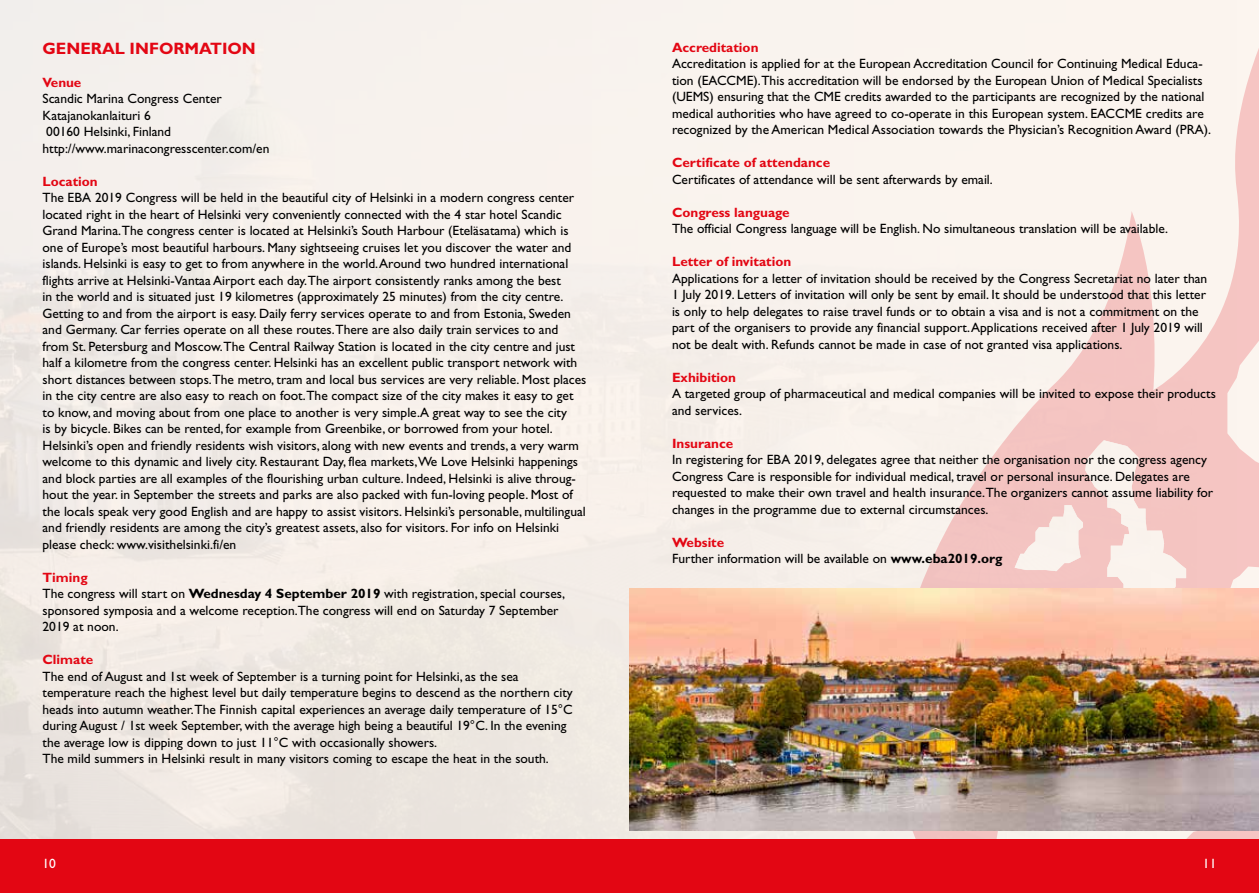
<style>
.page{position:relative;width:1259px;height:893px;background:#fff}
.page>*{position:absolute;margin:0;border:0;box-sizing:border-box;transform-origin:0 0}
.t1{font:700 16.5px "Gill Sans Std";color:#e30613}
.t2{font:13.5px/16.5px "Gill Sans Std";color:#000}
.t3{font:700 13.5px "Gill Sans Std";color:#e30613}
.t4{font:13.5px "Gill Sans Std";color:#fff}
.s1{font-weight:700;color:#e30613}
.s2{font-weight:700}
</style>
<div class="page">
<svg style="left:891px;top:0;width:368px;height:839px;fill:#faf4ee"></svg>
<svg style="left:1014px;top:440px;width:172px;height:149px"></svg>
<div style="left:0;top:839px;width:1259px;height:54px;background:#e30613"></div>
<img style="left:629px;top:589px;width:630px;height:241px">
<p class="t1" style="left:43px;top:39px;width:215px">GENERAL INFORMATION</p>
<p class="t3" style="left:43px;top:74px;width:40px">Venue</p>
<p class="t2" style="left:43px;top:91px;width:228px">Scandic Marina Congress Center<br>Katajanokanlaituri 6<br>00160 Helsinki, Finland http://www.marinacongresscenter.com/en</p>
<p class="t3" style="left:43px;top:173px;width:57px">Location</p>
<p class="t2" style="left:43px;top:190px;width:545px">The EBA 2019 Congress will be held in the beautiful city of Helsinki in a modern congress center located right in the heart of Helsinki very conveniently connected with the 4 star hotel Scandic Grand Marina.The congress center is located at Helsinki’s South Harbour (Eteläsatama) which is one of Europe’s most beautiful harbours. Many sightseeing cruises let you discover the water and islands. Helsinki is easy to get to from anywhere in the world. Around two hundred international flights arrive at Helsinki-Vantaa Airport each day.The airport consistently ranks among the best<br>in the world and is situated just 19 kilometres (approximately 25 minutes) from the city centre.<br>Getting to and from the airport is easy. Daily ferry services operate to and from Estonia, Sweden and Germany. Car ferries operate on all these routes.There are also daily train services to and from St. Petersburg and Moscow.The Central Railway Station is located in the city centre and just half a kilometre from the congress center. Helsinki has an excellent public transport network with short distances between stops.The metro, tram and local bus services are very reliable. Most places in the city centre are also easy to reach on foot.The compact size of the city makes it easy to get to know, and moving about from one place to another is very simple.A great way to see the city<br>is by bicycle. Bikes can be rented, for example from Greenbike, or borrowed from your hotel.<br>Helsinki’s open and friendly residents wish visitors, along with new events and trends, a very warm welcome to this dynamic and lively city. Restaurant Day, flea markets,We Love Helsinki happenings and block parties are all examples of the flourishing urban culture. Indeed, Helsinki is alive throug&shy;hout the year. in September the streets and parks are also packed with fun-loving people. Most of the locals speak very good English and are happy to assist visitors. Helsinki’s personable, multilingual and friendly residents are among the city’s greatest assets, also for visitors. For info on Helsinki please check: www.visithelsinki.fi/en</p>
<p class="t2" style="left:43px;top:569px;width:524px"><span class="s1">Timing<br></span>The congress will start on <span class="s2">Wednesday 4 September 2019</span> with registration, special courses, sponsored symposia and a welcome reception.The congress will end on Saturday 7 September 2019 at noon.</p>
<p class="t3" style="left:43px;top:652px;width:52px">Climate</p>
<p class="t2" style="left:43px;top:668px;width:532px">The end of August and 1st week of September is a turning point for Helsinki, as the sea temperature reach the highest level but daily temperature begins to descend as the northern city heads into autumn weather.The Finnish capital experiences an average daily temperature of 15°C during August / 1st week September, with the average high being a beautiful 19°C. In the evening the average low is dipping down to just 11°C with occasionally showers.<br>The mild summers in Helsinki result in many visitors coming to escape the heat in the south.</p>
<p class="t3" style="left:672px;top:39px;width:88px">Accreditation</p>
<p class="t2" style="left:672px;top:55px;width:540px">Accreditation is applied for at the European Accreditation Council for Continuing Medical Educa&shy;tion (EACCME).This accreditation will be endorsed by the European Union of Medical Specialists (UEMS) ensuring that the CME credits awarded to the participants are recognized by the national medical authorities who have agreed to co-operate in this European system. EACCME credits are recognized by the American Medical Association towards the Physician’s Recognition Award (PRA).</p>
<p class="t3" style="left:672px;top:155px;width:160px">Certificate of attendance</p>
<p class="t2" style="left:672px;top:171px;width:322px">Certificates of attendance will be sent afterwards by email.</p>
<p class="t3" style="left:672px;top:204px;width:119px">Congress language</p>
<p class="t2" style="left:672px;top:220px;width:497px">The official Congress language will be English. No simultaneous translation will be available.</p>
<p class="t3" style="left:672px;top:254px;width:121px">Letter of invitation</p>
<p class="t2" style="left:672px;top:270px;width:537px">Applications for a letter of invitation should be received by the Congress Secretariat no later than 1 July 2019. Letters of invitation will only be sent by email. It should be understood that this letter is only to help delegates to raise travel funds or to obtain a visa and is not a commitment on the part of the organisers to provide any financial support. Applications received after 1 July 2019 will not be dealt with. Refunds cannot be made in case of not granted visa applications.</p>
<p class="t3" style="left:672px;top:369px;width:66px">Exhibition</p>
<p class="t2" style="left:672px;top:385px;width:545px">A targeted group of pharmaceutical and medical companies will be invited to expose their products and services.</p>
<p class="t3" style="left:672px;top:435px;width:63px">Insurance</p>
<p class="t2" style="left:672px;top:451px;width:543px">In registering for EBA 2019, delegates agree that neither the organisation nor the congress agency Congress Care is responsible for individual medical, travel or personal insurance. Delegates are requested to make their own travel and health insurance.The organizers cannot assume liability for changes in the programme due to external circumstances.</p>
<p class="t2" style="left:672px;top:534px;width:332px"><span class="s1">Website<br></span>Further information will be available on <span class="s2">www.eba2019.org</span></p>
<p class="t4" style="left:43px;top:856px;width:15px">10</p>
<p class="t4" style="left:1203px;top:856px;width:15px">11</p>
</div>
